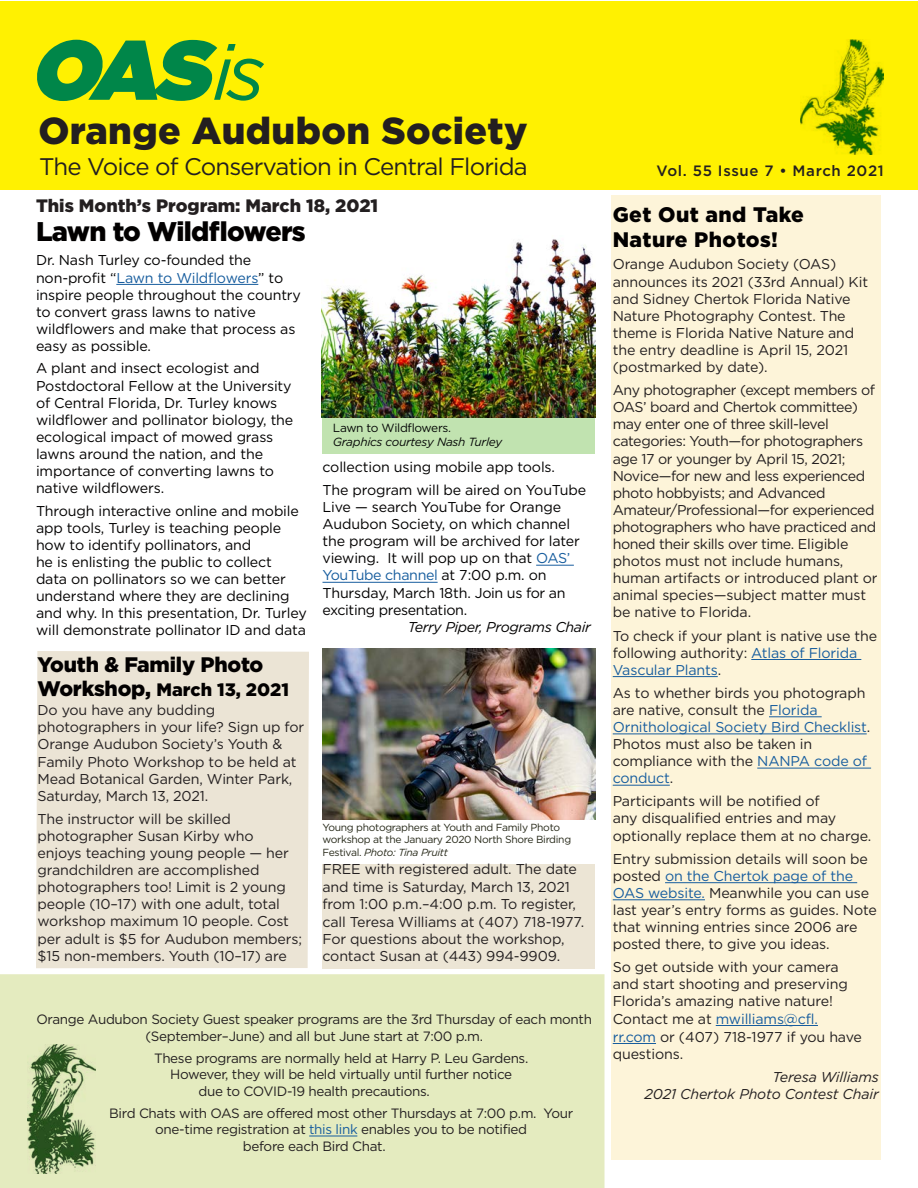
<style>
.page{position:relative;width:918px;height:1188px;background:#fff}
.page>*{position:absolute;margin:0;border:0;box-sizing:border-box;transform-origin:0 0}
.t1{font:italic 84px "Gotham Ultra";color:#008649}
.t2{font:italic 42px "Gotham Ultra";color:#008649}
.t3{font:900 37.5px "Gotham";letter-spacing:.01em;color:#231f20}
.t4{font:900 27px "Gotham";letter-spacing:-.025em;color:#020000}
.t5{font:24px "Gotham";letter-spacing:-.035em;color:#231f20}
.t6{font:900 21px/25.2px "Gotham";letter-spacing:.005em;color:#020000}
.t7{font:900 18px "Gotham";color:#231f20}
.t8{font:900 18px "Gotham";color:#020000}
.t9{font:500 15px "Gotham";letter-spacing:.045em;color:#231f20}
.t10{font:14.25px/17.1px "Gotham";letter-spacing:-.01em;color:#231f20}
.t11{font:14.25px/17.1px "Gotham";letter-spacing:-.01em;color:#020000}
.t12{font:14.25px/17.1px "Gotham";letter-spacing:-.03em;color:#231f20}
.t13{font:italic 14.25px/17.1px "Gotham";letter-spacing:-.01em;color:#231f20;text-align:right}
.t14{font:14.25px "Gotham";letter-spacing:-.025em;color:#175d9e}
.t15{font:italic 14.25px "Gotham";letter-spacing:-.025em;color:#020000}
.t16{font:13.5px/16.5px "Gotham";letter-spacing:-.025em;color:#231f20;text-align:center}
.t17{font:italic 11.85px/14.2px "Gotham";letter-spacing:-.025em;color:#050706}
.t18{font:10.2px/12.6px "Gotham";letter-spacing:-.03em;color:#262818}
.s1{font-family:"Gotham";font-size:36px}
.s2{font-family:"Gotham";font-size:78px}
.s3{color:#175d9e}
.s4{font-style:normal}
.s5{color:#020000}
.s6{font-size:21px}
.s7{font-style:italic}
</style>
<div class="page">
<div style="left:611px;top:195px;width:269px;height:965px;background:#fdf4d9"></div>
<hr style="left:751px;top:659px;width:110px;height:1px;background:#175d9e">
<hr style="left:613px;top:676px;width:105px;height:1px;background:#175d9e">
<hr style="left:769px;top:717px;width:53px;height:1px;background:#175d9e">
<hr style="left:613px;top:734px;width:254px;height:1px;background:#175d9e">
<hr style="left:757px;top:768px;width:114px;height:1px;background:#175d9e">
<hr style="left:613px;top:785px;width:57px;height:1px;background:#175d9e">
<hr style="left:665px;top:882px;width:192px;height:1px;background:#175d9e">
<hr style="left:613px;top:900px;width:92px;height:1px;background:#175d9e">
<hr style="left:716px;top:1025px;width:102px;height:1px;background:#175d9e">
<hr style="left:613px;top:1043px;width:43px;height:1px;background:#175d9e">
<div style="left:1px;top:1px;width:917px;height:189px;background:#fff101"></div>
<div style="left:0;top:974px;width:604px;height:214px;background:#e4ebbf"></div>
<img style="left:28px;top:1044px;width:67px;height:130px">
<hr style="left:116px;top:284px;width:142px;height:1px;background:#175d9e">
<div style="left:322px;top:418px;width:274px;height:36px;background:#c1e3b0"></div>
<img style="left:321px;top:239px;width:274px;height:178px">
<img style="left:800px;top:39px;width:84px;height:115px">
<div style="left:36px;top:651px;width:273px;height:317px;background:#ebe4d5"></div>
<img style="left:323px;top:649px;width:273px;height:171px">
<hr style="left:536px;top:565px;width:38px;height:1px;background:#175d9e">
<hr style="left:322px;top:582px;width:116px;height:1px;background:#175d9e">
<div style="left:322px;top:864px;width:274px;height:105px;background:#ece5d5"></div>
<h2 class="t2" style="left:36px;top:28px;width:117px">OAS<span class="s1">i s</span></h2>
<p class="t1" style="left:29px;top:21px;width:237px">OAS<span class="s2">i s</span></p>
<p class="t3" style="left:38px;top:109px;width:491px">Orange Audubon Society</p>
<p class="t5" style="left:39px;top:153px;width:490px">The Voice of Conservation in Central Florida</p>
<p class="t9" style="left:656px;top:162px;width:229px">Vol. 55 Issue 7 • March 2021</p>
<p class="t7" style="left:36px;top:196px;width:344px">This Month’s Program: March 18, 2021</p>
<p class="t4" style="left:36px;top:216px;width:271px">Lawn to Wildflowers</p>
<p class="t11" style="left:36px;top:252px;width:267px">Dr. Nash Turley co-founded the non-profit “<span class="s3">Lawn to Wildflowers</span>” to inspire people throughout the country to convert grass lawns to native wildflowers and make that process as easy as possible.</p>
<p class="t11" style="left:36px;top:360px;width:259px">A plant and insect ecologist and Postdoctoral Fellow at the University of Central Florida, Dr. Turley knows wildflower and pollinator biology, the ecological impact of mowed grass lawns around the nation, and the importance of converting lawns to native wildflowers.</p>
<p class="t11" style="left:36px;top:502px;width:272px">Through interactive online and mobile app tools, Turley is teaching people how to identify pollinators, and<br>he is enlisting the public to collect<br>data on pollinators so we can better understand where they are declining and why. In this presentation, Dr. Turley will demonstrate pollinator ID and data</p>
<p class="t17" style="left:333px;top:421px;width:171px"><span class="s4">Lawn to Wildflowers.<br></span>Graphics courtesy Nash Turley</p>
<p class="t11" style="left:322px;top:459px;width:234px">collection using mobile app tools.</p>
<p class="t11" style="left:322px;top:481px;width:265px">The program will be aired on YouTube</p>
<p class="t11" style="left:322px;top:498px;width:240px">Live — search YouTube for Orange</p>
<p class="t11" style="left:322px;top:515px;width:249px">Audubon Society, on which channel</p>
<p class="t11" style="left:322px;top:532px;width:259px">the program will be archived for later</p>
<p class="t11" style="left:322px;top:549px;width:249px">viewing. It will pop up on that <span class="s3">OAS’</span></p>
<p class="t14" style="left:322px;top:567px;width:226px">YouTube channel <span class="s5">at 7:00 p.m. on</span></p>
<p class="t11" style="left:322px;top:584px;width:245px">Thursday, March 18th. Join us for an</p>
<p class="t11" style="left:322px;top:601px;width:146px">exciting presentation.</p>
<p class="t15" style="left:408px;top:619px;width:184px">Terry Piper, Programs Chair</p>
<p class="t6" style="left:38px;top:651px;width:227px">Youth &amp; Family Photo</p>
<p class="t8" style="left:38px;top:679px;width:253px"><span class="s6">Workshop,</span> March 13, 2021</p>
<p class="t10" style="left:38px;top:701px;width:268px">Do you have any budding photographers in your life? Sign up for<br>Orange Audubon Society’s Youth &amp;<br>Family Photo Workshop to be held at<br>Mead Botanical Garden, Winter Park,<br>Saturday, March 13, 2021.</p>
<p class="t10" style="left:38px;top:810px;width:266px">The instructor will be skilled photographer Susan Kirby who<br>enjoys teaching young people — her grandchildren are accomplished photographers too! Limit is 2 young people (10–17) with one adult, total workshop maximum 10 people. Cost per adult is $5 for Audubon members; $15 non-members. Youth (10–17) are</p>
<p class="t18" style="left:322px;top:821px;width:250px">Young photographers at Youth and Family Photo workshop at the January 2020 North Shore Birding<br>Festival. <span class="s7">Photo: Tina Pruitt</span></p>
<p class="t10" style="left:322px;top:860px;width:263px">FREE with registered adult. The date and time is Saturday, March 13, 2021 from 1:00 p.m.–4:00 p.m. To register, call Teresa Williams at (407) 718-1977.<br>For questions about the workshop, contact Susan at (443) 994-9909.</p>
<p class="t16" style="left:36px;top:1011px;width:557px">Orange Audubon Society Guest speaker programs are the 3rd Thursday of each month (September–June) and all but June start at 7:00 p.m.</p>
<p class="t16" style="left:154px;top:1050px;width:376px">These programs are normally held at Harry P. Leu Gardens.</p>
<p class="t16" style="left:170px;top:1066px;width:343px">However, they will be held virtually until further notice</p>
<p class="t16" style="left:199px;top:1083px;width:233px">due to COVID-19 health precautions.</p>
<p class="t16" style="left:109px;top:1104px;width:466px">Bird Chats with OAS are offered most other Thursdays at 7:00 p.m. Your</p>
<p class="t16" style="left:155px;top:1121px;width:373px">one-time registration at <span class="s3">this link</span> enables you to be notified</p>
<p class="t16" style="left:243px;top:1137px;width:144px">before each Bird Chat.</p>
<p class="t6" style="left:613px;top:201px;width:193px">Get Out and Take<br>Nature Photos!</p>
<p class="t10" style="left:613px;top:256px;width:257px">Orange Audubon Society (OAS) announces its 2021 (33rd Annual) Kit and Sidney Chertok Florida Native<br>Nature Photography Contest. The theme is Florida Native Nature and the entry deadline is April 15, 2021 (postmarked by date).</p>
<p class="t12" style="left:613px;top:381px;width:266px">Any photographer (except members of OAS’ board and Chertok committee) may enter one of three skill-level categories: Youth—for photographers age 17 or younger by April 15, 2021; Novice—for new and less experienced photo hobbyists; and Advanced Amateur/Professional—for experienced photographers who have practiced and honed their skills over time. Eligible photos must not include humans, human artifacts or introduced plant or animal species—subject matter must be native to Florida.</p>
<p class="t10" style="left:613px;top:627px;width:266px">To check if your plant is native use the following authority: <span class="s3">Atlas of Florida<br>Vascular Plants</span>.</p>
<p class="t10" style="left:613px;top:684px;width:259px">As to whether birds you photograph are native, consult the <span class="s3">Florida<br>Ornithological Society Bird Checklist</span>.<br>Photos must also be taken in compliance with the <span class="s3">NANPA code of conduct</span>.</p>
<p class="t10" style="left:613px;top:793px;width:260px">Participants will be notified of<br>any disqualified entries and may optionally replace them at no charge.</p>
<p class="t10" style="left:613px;top:850px;width:266px">Entry submission details will soon be posted <span class="s3">on the Chertok page of the OAS website.</span> Meanwhile you can use last year’s entry forms as guides. Note that winning entries since 2006 are posted there, to give you ideas.</p>
<p class="t10" style="left:613px;top:958px;width:251px">So get outside with your camera and start shooting and preserving<br>Florida’s amazing native nature!<br>Contact me at <span class="s3">mwilliams@cfl. rr.com</span> or (407) 718-1977 if you have questions.</p>
<p class="t13" style="left:644px;top:1068px;width:236px">Teresa Williams<br>2021 Chertok Photo Contest Chair</p>
</div>
